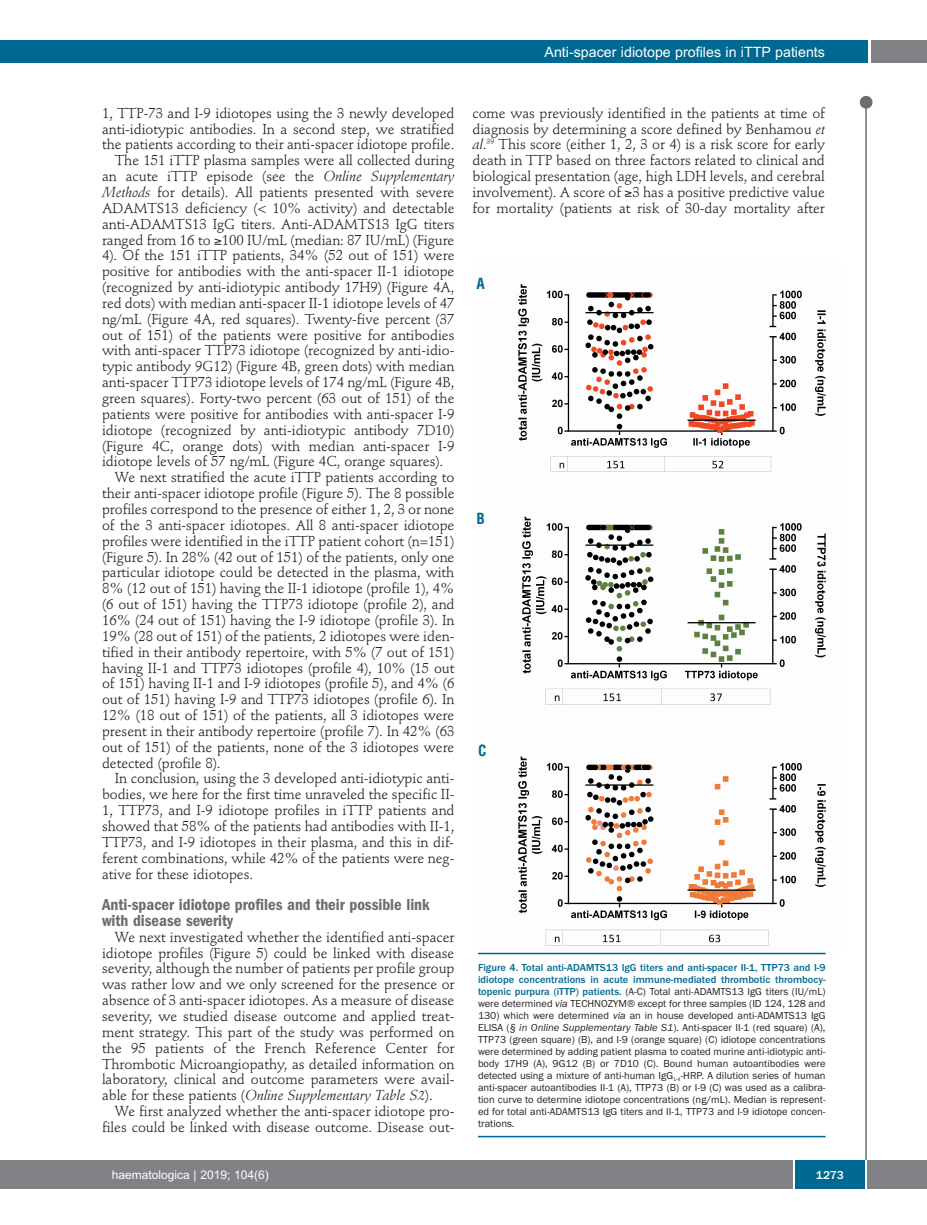
<style>
.page{position:relative;width:927px;height:1225px;background:#fff}
.page>*{position:absolute;margin:0;border:0;box-sizing:border-box;transform-origin:0 0}
.t1{font:600 condensed 16.5px/15.9px "Franklin Gothic";color:#6c6d70}
.t2{font:700 condensed 15px "Helvetica";color:#006991}
.t3{font:14.25px/15.9px "Stempel Schneidler";letter-spacing:-.005em;color:#231f20;text-align:justify}
.t4{font:14.25px "Arial";color:#fff}
.t5{font:12px "Arial";color:#fff}
.t6{font:500 12px "Franklin Gothic";color:#fff}
.t7{font:10.5px/12px "Franklin Gothic";color:#231f20;text-align:justify}
.s1{font-style:italic}
.s2{font-weight:500;color:#006991}
</style>
<div class="page">
<div style="left:860px;top:96px;width:12px;height:13px;background:#6c6d70;border-radius:50%"></div>
<hr style="left:865px;top:98px;width:2px;height:1062px;background:#6c6d70">
<div style="left:871px;top:40px;width:56px;height:22px;background:#808285"></div>
<div style="left:18px;top:40px;width:849px;height:22px;background:#006991"></div>
<div style="left:17px;top:1160px;width:910px;height:28px;background:#808285"></div>
<div style="left:795px;top:1160px;width:70px;height:28px;background:#006991"></div>
<hr style="left:793px;top:1160px;width:2px;height:28px;background:#fff">
<hr style="left:865px;top:1160px;width:2px;height:28px;background:#fff">
<div style="left:0;top:40px;width:19px;height:22px;background:#006991"></div>
<div style="left:0;top:1160px;width:18px;height:28px;background:#808285"></div>
<img style="left:518px;top:284px;width:308px;height:662px">
<hr style="left:478px;top:952px;width:348px;height:2px;background:#006991">
<hr style="left:478px;top:1135px;width:348px;height:2px;background:#006991">
<p class="t4" style="left:544px;top:44px;width:282px">Anti-spacer idiotope profiles in iTTP patients</p>
<p class="t3" style="left:102px;top:106px;width:354px">1, TTP-73 and I-9 idiotopes using the 3 newly developed</p>
<p class="t3" style="left:102px;top:122px;width:354px">anti-idiotypic antibodies. In a second step, we stratified</p>
<p class="t3" style="left:102px;top:138px;width:354px">the patients according to their anti-spacer idiotope profile.</p>
<p class="t3" style="left:115px;top:154px;width:341px">The 151 iTTP plasma samples were all collected during</p>
<p class="t3" style="left:102px;top:170px;width:354px">an acute iTTP episode (see the <span class="s1">Online Supplementary</span></p>
<p class="t3" style="left:102px;top:185px;width:354px"><span class="s1">Methods</span> for details). All patients presented with severe</p>
<p class="t3" style="left:102px;top:201px;width:354px">ADAMTS13 deficiency (&lt; 10% activity) and detectable</p>
<p class="t3" style="left:102px;top:217px;width:354px">anti-ADAMTS13 IgG titers. Anti-ADAMTS13 IgG titers</p>
<p class="t3" style="left:102px;top:233px;width:354px">ranged from 16 to ≥100 IU/mL (median: 87 IU/mL) (Figure</p>
<p class="t3" style="left:102px;top:249px;width:354px">4). Of the 151 iTTP patients, 34% (52 out of 151) were</p>
<p class="t3" style="left:102px;top:265px;width:354px">positive for antibodies with the anti-spacer II-1 idiotope</p>
<p class="t3" style="left:102px;top:281px;width:354px">(recognized by anti-idiotypic antibody 17H9) (Figure 4A,</p>
<p class="t3" style="left:102px;top:296px;width:354px">red dots) with median anti-spacer II-1 idiotope levels of 47</p>
<p class="t3" style="left:102px;top:312px;width:354px">ng/mL (Figure 4A, red squares). Twenty-five percent (37</p>
<p class="t3" style="left:102px;top:328px;width:354px">out of 151) of the patients were positive for antibodies</p>
<p class="t3" style="left:102px;top:344px;width:354px">with anti-spacer TTP73 idiotope (recognized by anti-idio-</p>
<p class="t3" style="left:102px;top:360px;width:354px">typic antibody 9G12) (Figure 4B, green dots) with median</p>
<p class="t3" style="left:102px;top:376px;width:354px">anti-spacer TTP73 idiotope levels of 174 ng/mL (Figure 4B,</p>
<p class="t3" style="left:102px;top:391px;width:354px">green squares). Forty-two percent (63 out of 151) of the</p>
<p class="t3" style="left:102px;top:407px;width:354px">patients were positive for antibodies with anti-spacer I-9</p>
<p class="t3" style="left:102px;top:423px;width:354px">idiotope (recognized by anti-idiotypic antibody 7D10)</p>
<p class="t3" style="left:102px;top:439px;width:354px">(Figure 4C, orange dots) with median anti-spacer I-9</p>
<p class="t3" style="left:102px;top:455px;width:343px">idiotope levels of 57 ng/mL (Figure 4C, orange squares).</p>
<p class="t3" style="left:115px;top:471px;width:341px">We next stratified the acute iTTP patients according to</p>
<p class="t3" style="left:102px;top:487px;width:354px">their anti-spacer idiotope profile (Figure 5). The 8 possible</p>
<p class="t3" style="left:102px;top:502px;width:354px">profiles correspond to the presence of either 1, 2, 3 or none</p>
<p class="t3" style="left:102px;top:518px;width:354px">of the 3 anti-spacer idiotopes. All 8 anti-spacer idiotope</p>
<p class="t3" style="left:102px;top:534px;width:354px">profiles were identified in the iTTP patient cohort (n=151)</p>
<p class="t3" style="left:102px;top:550px;width:354px">(Figure 5). In 28% (42 out of 151) of the patients, only one</p>
<p class="t3" style="left:102px;top:566px;width:354px">particular idiotope could be detected in the plasma, with</p>
<p class="t3" style="left:102px;top:582px;width:354px">8% (12 out of 151) having the II-1 idiotope (profile 1), 4%</p>
<p class="t3" style="left:102px;top:597px;width:354px">(6 out of 151) having the TTP73 idiotope (profile 2), and</p>
<p class="t3" style="left:102px;top:613px;width:354px">16% (24 out of 151) having the I-9 idiotope (profile 3). In</p>
<p class="t3" style="left:102px;top:629px;width:354px">19% (28 out of 151) of the patients, 2 idiotopes were iden-</p>
<p class="t3" style="left:102px;top:645px;width:354px">tified in their antibody repertoire, with 5% (7 out of 151)</p>
<p class="t3" style="left:102px;top:661px;width:354px">having II-1 and TTP73 idiotopes (profile 4), 10% (15 out</p>
<p class="t3" style="left:102px;top:677px;width:354px">of 151) having II-1 and I-9 idiotopes (profile 5), and 4% (6</p>
<p class="t3" style="left:102px;top:693px;width:354px">out of 151) having I-9 and TTP73 idiotopes (profile 6). In</p>
<p class="t3" style="left:102px;top:708px;width:354px">12% (18 out of 151) of the patients, all 3 idiotopes were</p>
<p class="t3" style="left:102px;top:724px;width:354px">present in their antibody repertoire (profile 7). In 42% (63</p>
<p class="t3" style="left:102px;top:740px;width:354px">out of 151) of the patients, none of the 3 idiotopes were</p>
<p class="t3" style="left:102px;top:756px;width:120px">detected (profile 8).</p>
<p class="t3" style="left:115px;top:772px;width:341px">In conclusion, using the 3 developed anti-idiotypic anti-</p>
<p class="t3" style="left:102px;top:788px;width:354px">bodies, we here for the first time unraveled the specific II-</p>
<p class="t3" style="left:102px;top:803px;width:354px">1, TTP73, and I-9 idiotope profiles in iTTP patients and</p>
<p class="t3" style="left:102px;top:819px;width:354px">showed that 58% of the patients had antibodies with II-1,</p>
<p class="t3" style="left:102px;top:835px;width:353px">TTP73, and I-9 idiotopes in their plasma, and this in dif-</p>
<p class="t3" style="left:102px;top:851px;width:354px">ferent combinations, while 42% of the patients were neg-</p>
<p class="t3" style="left:102px;top:867px;width:153px">ative for these idiotopes.</p>
<p class="t1" style="left:102px;top:898px;width:329px">Anti-spacer idiotope profiles and their possible link with disease severity</p>
<p class="t3" style="left:102px;top:930px;width:354px;text-indent:13px">We next investigated whether the identified anti-spacer idiotope profiles (Figure 5) could be linked with disease severity, although the number of patients per profile group was rather low and we only screened for the presence or absence of 3 anti-spacer idiotopes. As a measure of disease severity, we studied disease outcome and applied treat&shy;ment strategy. This part of the study was performed on the 95 patients of the French Reference Center for Thrombotic Microangiopathy, as detailed information on laboratory, clinical and outcome parameters were avail&shy;able for these patients (<span class="s1">Online Supplementary Table S2</span>).</p>
<p class="t3" style="left:102px;top:1104px;width:354px;text-align:right">We first analyzed whether the anti-spacer idiotope pro&shy;files could be linked with disease outcome. Disease out-</p>
<p class="t3" style="left:472px;top:106px;width:354px">come was previously identified in the patients at time of diagnosis by determining a score defined by Benhamou <span class="s1">et al</span>.<sup>39</sup> This score (either 1, 2, 3 or 4) is a risk score for early death in TTP based on three factors related to clinical and biological presentation (age, high LDH levels, and cerebral involvement). A score of ≥3 has a positive predictive value for mortality (patients at risk of 30-day mortality after</p>
<p class="t2" style="left:476px;top:275px;width:10px">A</p>
<p class="t2" style="left:476px;top:510px;width:10px">B</p>
<p class="t2" style="left:478px;top:742px;width:10px">C</p>
<p class="t7" style="left:478px;top:961px;width:349px"><span class="s2">Figure 4. Total anti-ADAMTS13 IgG titers and anti-spacer II-1, TTP73 and I-9 idiotope concentrations in acute immune-mediated thrombotic thrombocy&shy;topenic purpura (iTTP) patients.</span> (A-C) Total anti-ADAMTS13 IgG titers (IU/mL) were determined <span class="s1">via</span> TECHNOZYM® except for three samples (ID 124, 128 and 130) which were determined <span class="s1">via</span> an in house developed anti-ADAMTS13 IgG ELISA (<span class="s1">§ in Online Supplementary Table S1</span>). Anti-spacer II-1 (red square) (A), TTP73 (green square) (B), and I-9 (orange square) (C) idiotope concentrations were determined by adding patient plasma to coated murine anti-idiotypic anti&shy;body 17H9 (A), 9G12 (B) or 7D10 (C). Bound human autoantibodies were detected using a mixture of anti-human IgG<sub>1-4</sub>-HRP. A dilution series of human anti-spacer autoantibodies II-1 (A), TTP73 (B) or I-9 (C) was used as a calibra&shy;tion curve to determine idiotope concentrations (ng/mL). Median is represent&shy;ed for total anti-ADAMTS13 IgG titers and II-1, TTP73 and I-9 idiotope concen&shy;trations.</p>
<p class="t5" style="left:112px;top:1167px;width:158px">haematologica | 2019; 104(6)</p>
<p class="t6" style="left:816px;top:1167px;width:29px">1273</p>
</div>
